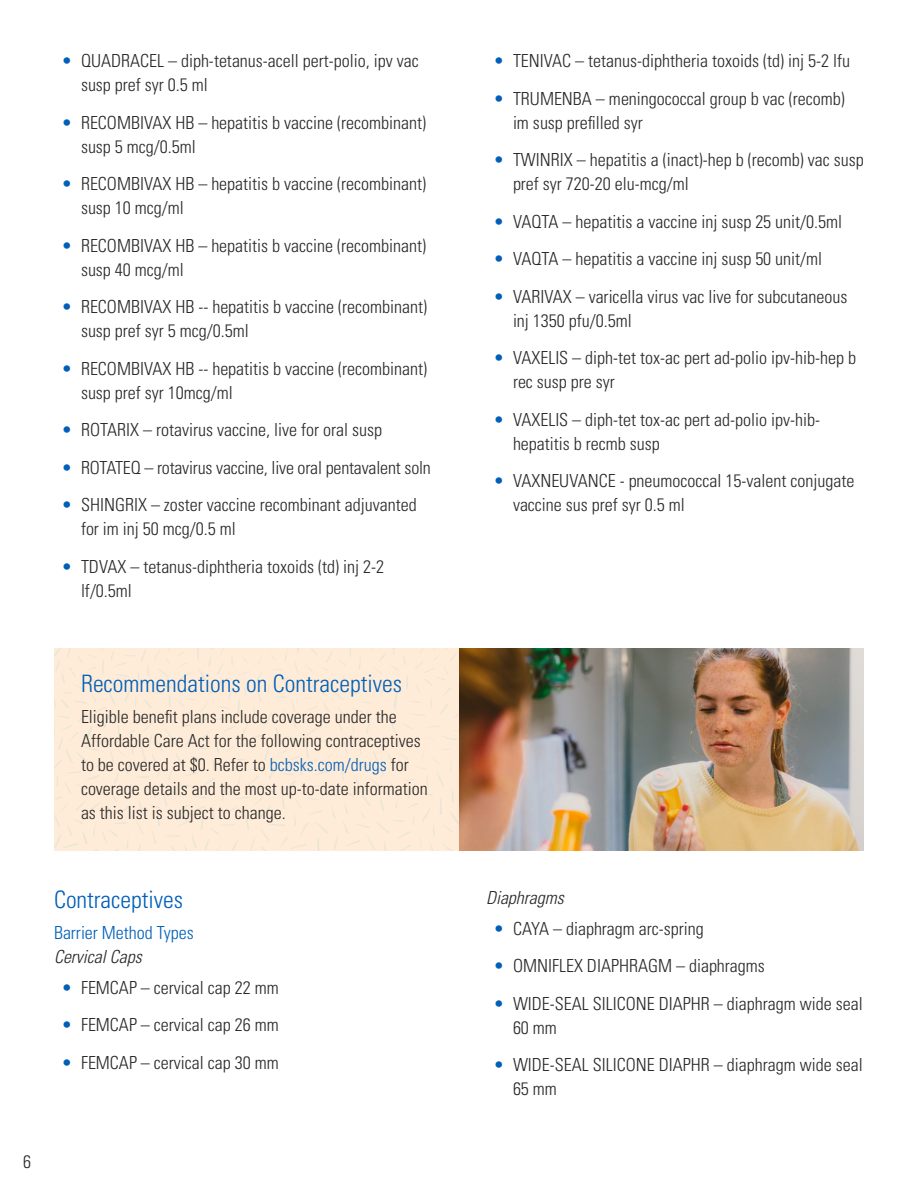
<style>
.page{position:relative;width:918px;height:1188px;background:#fff}
.page>*{position:absolute;margin:0;border:0;box-sizing:border-box;transform-origin:0 0}
.Sub-headline{font:300 condensed 24px "Univers LT Std";color:#005fb9}
.Body_copy{font:300 condensed 18px/24px "Univers LT Std";color:#282829}
.Body_copy-2{font:italic 300 condensed 18px "Univers LT Std";color:#282829}
.Body_copy-3{font:300 condensed 18px "Univers LT Std";color:#005fb9}
.s1{color:#005fb9}
</style>
<div class="page">
<img style="left:459px;top:648px;width:405px;height:202px">
<p class="Body_copy" style="left:81px;top:49px;width:339px;text-indent:-20px"><span class="s1">•</span> QUADRACEL – diph-tetanus-acell pert-polio, ipv vac susp pref syr 0.5 ml</p>
<p class="Body_copy" style="left:81px;top:110px;width:347px;text-indent:-20px"><span class="s1">•</span> RECOMBIVAX HB – hepatitis b vaccine (recombinant) susp 5 mcg/0.5ml</p>
<p class="Body_copy" style="left:81px;top:172px;width:347px;text-indent:-20px"><span class="s1">•</span> RECOMBIVAX HB – hepatitis b vaccine (recombinant) susp 10 mcg/ml</p>
<p class="Body_copy" style="left:81px;top:233px;width:347px;text-indent:-20px"><span class="s1">•</span> RECOMBIVAX HB – hepatitis b vaccine (recombinant) susp 40 mcg/ml</p>
<p class="Body_copy" style="left:81px;top:295px;width:348px;text-indent:-20px"><span class="s1">•</span> RECOMBIVAX HB -- hepatitis b vaccine (recombinant) susp pref syr 5 mcg/0.5ml</p>
<p class="Body_copy" style="left:81px;top:356px;width:348px;text-indent:-20px"><span class="s1">•</span> RECOMBIVAX HB -- hepatitis b vaccine (recombinant) susp pref syr 10mcg/ml</p>
<p class="Body_copy" style="left:62px;top:418px;width:322px"><span class="s1">•</span> ROTARIX – rotavirus vaccine, live for oral susp</p>
<p class="Body_copy" style="left:62px;top:455px;width:371px"><span class="s1">•</span> ROTATEQ – rotavirus vaccine, live oral pentavalent soln</p>
<p class="Body_copy" style="left:81px;top:493px;width:337px;text-indent:-20px"><span class="s1">•</span> SHINGRIX – zoster vaccine recombinant adjuvanted for im inj 50 mcg/0.5 ml</p>
<p class="Body_copy" style="left:81px;top:554px;width:305px;text-indent:-20px"><span class="s1">•</span> TDVAX – tetanus-diphtheria toxoids (td) inj 2-2 lf/0.5ml</p>
<p class="Sub-headline" style="left:81px;top:670px;width:323px">Recommendations on Contraceptives</p>
<p class="Body_copy" style="left:81px;top:705px;width:348px">Eligible benefit plans include coverage under the Affordable Care Act for the following contraceptives to be covered at $0. Refer to <span class="s1">bcbsks.com/drugs</span> for coverage details and the most up-to-date information as this list is subject to change.</p>
<p class="Sub-headline" style="left:54px;top:886px;width:131px">Contraceptives</p>
<p class="Body_copy-3" style="left:54px;top:922px;width:141px">Barrier Method Types</p>
<p class="Body_copy-2" style="left:54px;top:946px;width:89px">Cervical Caps</p>
<p class="Body_copy" style="left:62px;top:976px;width:219px"><span class="s1">•</span> FEMCAP – cervical cap 22 mm</p>
<p class="Body_copy" style="left:62px;top:1013px;width:219px"><span class="s1">•</span> FEMCAP – cervical cap 26 mm</p>
<p class="Body_copy" style="left:62px;top:1051px;width:219px"><span class="s1">•</span> FEMCAP – cervical cap 30 mm</p>
<p class="Body_copy" style="left:23px;top:1149px;width:9px">6</p>
<p class="Body_copy" style="left:494px;top:49px;width:358px"><span class="s1">•</span> TENIVAC – tetanus-diphtheria toxoids (td) inj 5-2 lfu</p>
<p class="Body_copy" style="left:513px;top:86px;width:333px;text-indent:-20px"><span class="s1">•</span> TRUMENBA – meningococcal group b vac (recomb) im susp prefilled syr</p>
<p class="Body_copy" style="left:513px;top:148px;width:352px;text-indent:-20px"><span class="s1">•</span> TWINRIX – hepatitis a (inact)-hep b (recomb) vac susp pref syr 720-20 elu-mcg/ml</p>
<p class="Body_copy" style="left:494px;top:209px;width:350px"><span class="s1">•</span> VAQTA – hepatitis a vaccine inj susp 25 unit/0.5ml</p>
<p class="Body_copy" style="left:494px;top:247px;width:330px"><span class="s1">•</span> VAQTA – hepatitis a vaccine inj susp 50 unit/ml</p>
<p class="Body_copy" style="left:513px;top:284px;width:336px;text-indent:-20px"><span class="s1">•</span> VARIVAX – varicella virus vac live for subcutaneous inj 1350 pfu/0.5ml</p>
<p class="Body_copy" style="left:513px;top:346px;width:345px;text-indent:-20px"><span class="s1">•</span> VAXELIS – diph-tet tox-ac pert ad-polio ipv-hib-hep b rec susp pre syr</p>
<p class="Body_copy" style="left:513px;top:407px;width:307px;text-indent:-20px"><span class="s1">•</span> VAXELIS – diph-tet tox-ac pert ad-polio ipv-hib&shy;hepatitis b recmb susp</p>
<p class="Body_copy" style="left:513px;top:469px;width:343px;text-indent:-20px"><span class="s1">•</span> VAXNEUVANCE - pneumococcal 15-valent conjugate vaccine sus pref syr 0.5 ml</p>
<p class="Body_copy-2" style="left:486px;top:887px;width:79px">Diaphragms</p>
<p class="Body_copy" style="left:494px;top:916px;width:212px"><span class="s1">•</span> CAYA – diaphragm arc-spring</p>
<p class="Body_copy" style="left:494px;top:954px;width:273px"><span class="s1">•</span> OMNIFLEX DIAPHRAGM – diaphragms</p>
<p class="Body_copy" style="left:513px;top:991px;width:351px;text-indent:-20px"><span class="s1">•</span> WIDE-SEAL SILICONE DIAPHR – diaphragm wide seal<br>60 mm</p>
<p class="Body_copy" style="left:513px;top:1053px;width:351px;text-indent:-20px"><span class="s1">•</span> WIDE-SEAL SILICONE DIAPHR – diaphragm wide seal<br>65 mm</p>
</div>
